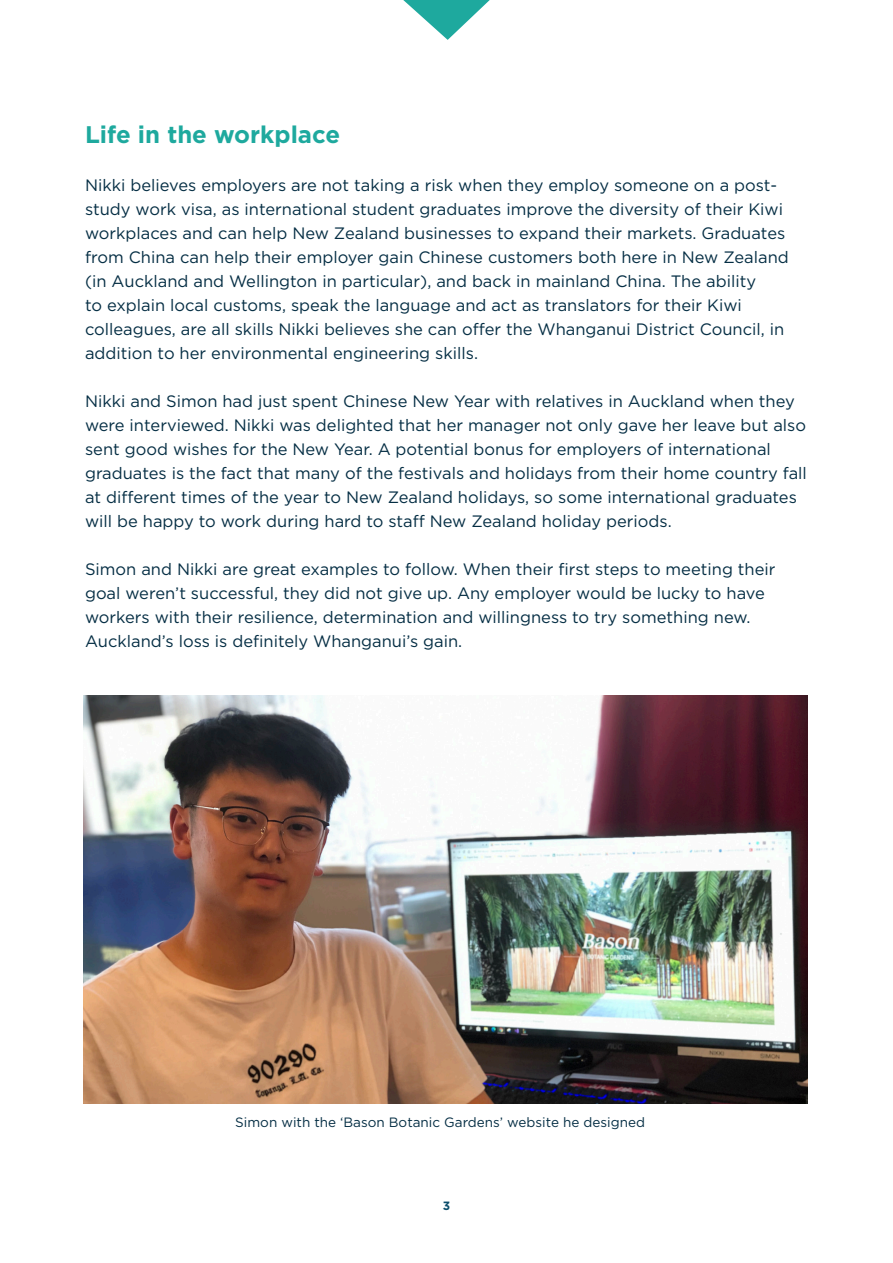
<style>
.page{position:relative;width:893px;height:1263px;background:#fff}
.page>*{position:absolute;margin:0;border:0;box-sizing:border-box;transform-origin:0 0}
.Heading_2{font:700 24px "Gotham";color:#1ea99e}
.Body{font:16.5px/24px "Gotham";color:#052e44}
.Body-2{font:13.5px "Gotham";color:#052e44}
.t1{font:700 12px "Gotham";color:#0c4e6c}
</style>
<div class="page">
<svg style="left:403px;top:0;width:87px;height:40px"></svg>
<img style="left:83px;top:695px;width:725px;height:408px">
<p class="Heading_2" style="left:85px;top:119px;width:257px">Life in the workplace</p>
<p class="Body" style="left:85px;top:173px;width:705px">Nikki believes employers are not taking a risk when they employ someone on a post&shy;study work visa, as international student graduates improve the diversity of their Kiwi workplaces and can help New Zealand businesses to expand their markets. Graduates from China can help their employer gain Chinese customers both here in New Zealand (in Auckland and Wellington in particular), and back in mainland China. The ability<br>to explain local customs, speak the language and act as translators for their Kiwi colleagues, are all skills Nikki believes she can offer the Whanganui District Council, in addition to her environmental engineering skills.</p>
<p class="Body" style="left:85px;top:389px;width:723px">Nikki and Simon had just spent Chinese New Year with relatives in Auckland when they were interviewed. Nikki was delighted that her manager not only gave her leave but also sent good wishes for the New Year. A potential bonus for employers of international graduates is the fact that many of the festivals and holidays from their home country fall at different times of the year to New Zealand holidays, so some international graduates will be happy to work during hard to staff New Zealand holiday periods.</p>
<p class="Body" style="left:85px;top:557px;width:692px">Simon and Nikki are great examples to follow. When their first steps to meeting their goal weren’t successful, they did not give up. Any employer would be lucky to have workers with their resilience, determination and willingness to try something new.<br>Auckland’s loss is definitely Whanganui’s gain.</p>
<p class="Body-2" style="left:235px;top:1114px;width:411px">Simon with the ‘Bason Botanic Gardens’ website he designed</p>
<p class="t1" style="left:443px;top:1198px;width:9px">3</p>
</div>
